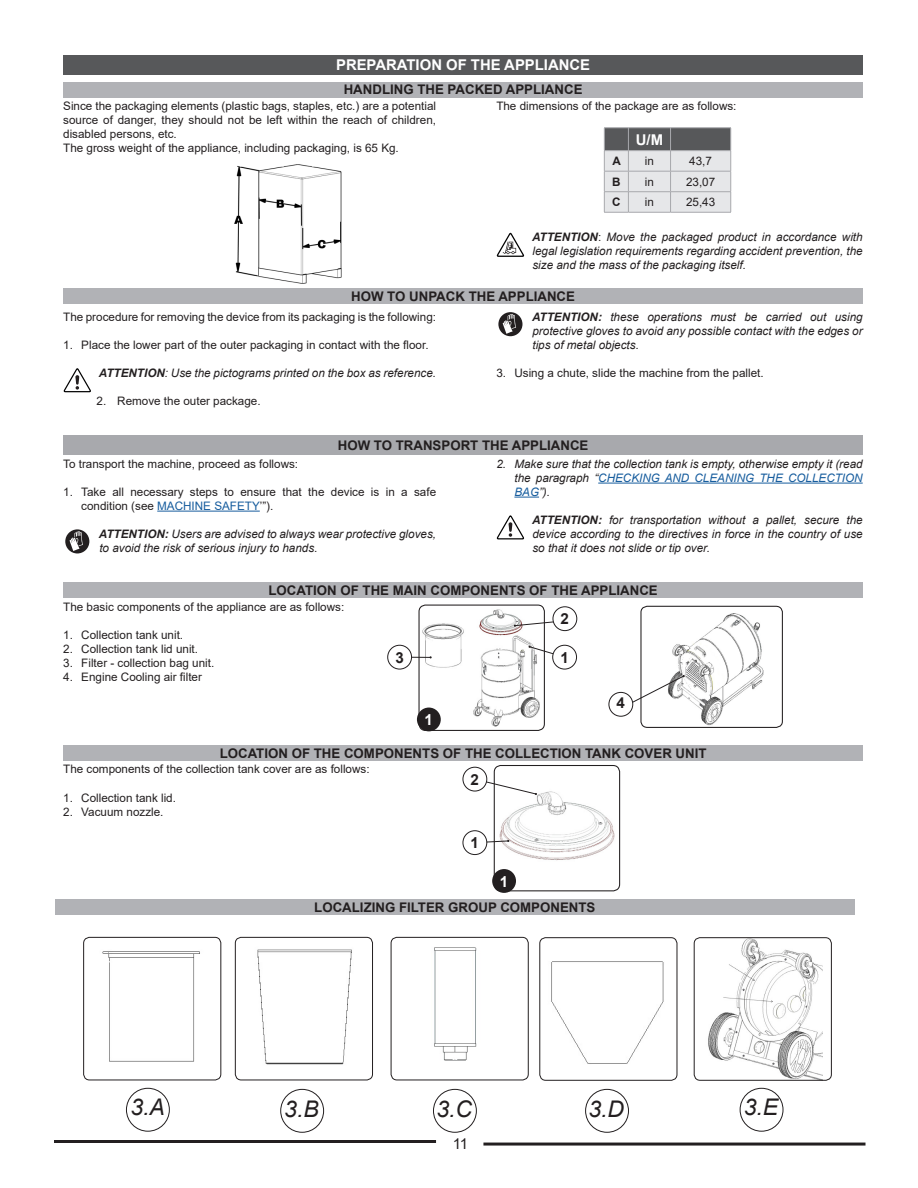
<style>
.page{position:relative;width:918px;height:1188px;background:#fff}
.page>*{position:absolute;margin:0;border:0;box-sizing:border-box;transform-origin:0 0}
.Sommario_paragrafi{font:italic 22.95px "Arial";color:#231f20}
.t1{font:700 15.15px "Arial";color:#231f20}
.t2{font:700 15.15px "Arial";color:#fff}
.t3{font:15px "Arial";color:#231f20}
.Titoli_capitolo__IT{font:700 14.85px "Arial";color:#fff}
.Titoli_paragrafo__IT{font:700 13.2px "Arial";color:#231f20}
.t4{font:11.7px/14px "Arial";color:#231f20;text-align:justify}
.t5{font:italic 11.7px/14px "Arial";color:#231f20;text-align:justify}
.t6{font:700 11.7px "Arial";color:#231f20}
.s1{font-weight:700}
.s2{font-style:normal}
.s3{color:#175d9e}
</style>
<div class="page">
<hr style="left:54px;top:1140px;width:382px;height:3px;background:#231f20">
<hr style="left:483px;top:1143px;width:382px;height:3px;background:#231f20">
<div style="left:64px;top:55px;width:799px;height:20px;background:#57585a"></div>
<div style="left:64px;top:82px;width:799px;height:15px;background:#b1b2b6"></div>
<svg style="left:63px;top:368px;width:28px;height:24px"></svg>
<div style="left:64px;top:289px;width:799px;height:15px;background:#b1b2b6"></div>
<div style="left:498px;top:312px;width:24px;height:24px;background:#231f20;border-radius:50%"></div>
<svg style="left:503px;top:314px;width:13px;height:20px"></svg>
<svg style="left:496px;top:233px;width:29px;height:24px"></svg>
<div style="left:64px;top:436px;width:799px;height:19px;background:#a8a9ad"></div>
<hr style="left:157px;top:511px;width:103px;height:1px;background:#175d9e">
<div style="left:65px;top:529px;width:24px;height:24px;background:#231f20;border-radius:50%"></div>
<svg style="left:70px;top:531px;width:13px;height:20px"></svg>
<hr style="left:598px;top:483px;width:265px;height:1px;background:#175d9e">
<svg style="left:514px;top:497px;width:25px;height:1px"></svg>
<svg style="left:496px;top:515px;width:28px;height:24px"></svg>
<div style="left:64px;top:583px;width:799px;height:15px;background:#b1b2b6"></div>
<div style="left:64px;top:745px;width:799px;height:15px;background:#b1b2b6"></div>
<img style="left:672px;top:613px;width:92px;height:113px">
<div style="left:55px;top:899px;width:799px;height:15px;background:#b1b2b6"></div>
<img style="left:234px;top:164px;width:108px;height:120px">
<img style="left:419px;top:605px;width:124px;height:125px">
<div style="left:419px;top:605px;width:126px;height:126px;border:1px solid #231f20;border-radius:7px"></div>
<img style="left:499px;top:791px;width:116px;height:79px">
<div style="left:494px;top:765px;width:126px;height:126px;border:1px solid #231f20;border-radius:7px"></div>
<hr style="left:400px;top:657px;width:31px;height:1px;background:#231f20">
<svg style="left:529px;top:646px;width:29px;height:12px"></svg>
<svg style="left:487px;top:840px;width:22px;height:3px"></svg>
<svg style="left:514px;top:621px;width:42px;height:6px"></svg>
<svg style="left:474px;top:779px;width:63px;height:16px"></svg>
<div style="left:388px;top:645px;width:24px;height:24px;background:#fff;border-radius:50%"></div>
<div style="left:387px;top:645px;width:25px;height:24px;border:1px solid #231f20;border-radius:50%"></div>
<div style="left:553px;top:645px;width:24px;height:24px;background:#fff;border-radius:50%"></div>
<div style="left:552px;top:645px;width:25px;height:24px;border:1px solid #231f20;border-radius:50%"></div>
<div style="left:463px;top:830px;width:24px;height:25px;border:1px solid #231f20;border-radius:50%"></div>
<div style="left:553px;top:607px;width:24px;height:24px;background:#fff;border-radius:50%"></div>
<div style="left:553px;top:607px;width:24px;height:24px;border:1px solid #231f20;border-radius:50%"></div>
<div style="left:463px;top:767px;width:24px;height:24px;background:#fff;border-radius:50%"></div>
<div style="left:463px;top:767px;width:24px;height:24px;border:1px solid #231f20;border-radius:50%"></div>
<div style="left:417px;top:708px;width:24px;height:23px;background:#231f20;border-radius:50%"></div>
<div style="left:492px;top:869px;width:24px;height:24px;background:#231f20;border-radius:50%"></div>
<div style="left:609px;top:692px;width:24px;height:25px;border:1px solid #231f20;border-radius:50%"></div>
<svg style="left:632px;top:675px;width:53px;height:28px"></svg>
<div style="left:640px;top:606px;width:143px;height:122px;border:1px solid #231f20;border-radius:6px"></div>
<div style="left:83px;top:937px;width:138px;height:143px;border:1px solid #231f20;border-radius:6px"></div>
<img style="left:102px;top:951px;width:98px;height:111px">
<div style="left:235px;top:937px;width:138px;height:143px;border:1px solid #231f20;border-radius:6px"></div>
<img style="left:257px;top:949px;width:95px;height:116px">
<div style="left:391px;top:937px;width:138px;height:143px;border:1px solid #231f20;border-radius:6px"></div>
<img style="left:434px;top:947px;width:43px;height:114px">
<img style="left:551px;top:961px;width:113px;height:103px">
<div style="left:539px;top:937px;width:138px;height:144px;border:1px solid #231f20;border-radius:6px"></div>
<img style="left:708px;top:939px;width:115px;height:140px">
<div style="left:694px;top:937px;width:138px;height:144px;border:1px solid #231f20;border-radius:6px"></div>
<div style="left:126px;top:1088px;width:44px;height:44px;border:1px solid #231f20;border-radius:50%"></div>
<div style="left:280px;top:1089px;width:44px;height:44px;border:1px solid #231f20;border-radius:50%"></div>
<div style="left:433px;top:1089px;width:44px;height:44px;border:1px solid #231f20;border-radius:50%"></div>
<div style="left:585px;top:1089px;width:44px;height:44px;border:1px solid #231f20;border-radius:50%"></div>
<div style="left:740px;top:1088px;width:43px;height:44px;border:1px solid #231f20;border-radius:50%"></div>
<svg style="left:604px;top:128px;width:127px;height:85px;background:#bdbec0"></svg>
<hr style="left:628px;top:150px;width:43px;height:1px;background:#a8a9ad">
<hr style="left:671px;top:150px;width:60px;height:1px;background:#a8a9ad">
<p class="Titoli_capitolo__IT" style="left:336px;top:55px;width:256px">PREPARATION OF THE APPLIANCE</p>
<p class="t4" style="left:63px;top:99px;width:374px">Since the packaging elements (plastic bags, staples, etc.) are a potential source of danger, they should not be left within the reach of children, disabled persons, etc.</p>
<p class="t4" style="left:63px;top:141px;width:337px">The gross weight of the appliance, including packaging, is 65 Kg.</p>
<p class="Titoli_paragrafo__IT" style="left:344px;top:80px;width:240px">HANDLING THE PACKED APPLIANCE</p>
<p class="t4" style="left:496px;top:99px;width:242px">The dimensions of the package are as follows:</p>
<p class="Titoli_capitolo__IT" style="left:636px;top:129px;width:29px">U/M</p>
<p class="t6" style="left:612px;top:153px;width:10px">A</p>
<p class="t4" style="left:645px;top:154px;width:11px">in</p>
<p class="t4" style="left:689px;top:154px;width:24px">43,7</p>
<p class="t6" style="left:612px;top:173px;width:10px">B</p>
<p class="t4" style="left:645px;top:175px;width:11px">in</p>
<p class="t4" style="left:686px;top:175px;width:31px">23,07</p>
<p class="t6" style="left:612px;top:194px;width:10px">C</p>
<p class="t4" style="left:645px;top:195px;width:11px">in</p>
<p class="t4" style="left:686px;top:195px;width:31px">25,43</p>
<p class="t5" style="left:532px;top:230px;width:332px"><span class="s1">ATTENTION</span><span class="s2">:</span> Move the packaged product in accordance with legal legislation requirements regarding accident prevention, the size and the mass of the packaging itself.</p>
<p class="Titoli_paragrafo__IT" style="left:351px;top:287px;width:225px">HOW TO UNPACK THE APPLIANCE</p>
<p class="t5" style="left:532px;top:310px;width:332px"><span class="s1">ATTENTION:</span> these operations must be carried out using protective gloves to avoid any possible contact with the edges or tips of metal objects.</p>
<p class="t4" style="left:496px;top:366px;width:269px">3. Using a chute, slide the machine from the pallet.</p>
<p class="t4" style="left:63px;top:309px;width:374px">The procedure for removing the device from its packaging is the following:</p>
<p class="t4" style="left:63px;top:338px;width:367px">1. Place the lower part of the outer packaging in contact with the floor.</p>
<p class="t5" style="left:99px;top:366px;width:339px"><span class="s1">ATTENTION</span>: Use the pictograms printed on the box as reference.</p>
<p class="t4" style="left:97px;top:394px;width:166px">2. Remove the outer package.</p>
<p class="Titoli_paragrafo__IT" style="left:338px;top:436px;width:252px">HOW TO TRANSPORT THE APPLIANCE</p>
<p class="t4" style="left:63px;top:457px;width:236px">To transport the machine, proceed as follows:</p>
<p class="t4" style="left:81px;top:485px;width:356px;text-indent:-18px">1. Take all necessary steps to ensure that the device is in a safe condition (see <span class="s3">MACHINE SAFETY</span>’”).</p>
<p class="t5" style="left:99px;top:527px;width:339px"><span class="s1">ATTENTION:</span> Users are advised to always wear protective gloves, to avoid the risk of serious injury to hands<span class="s2">.</span></p>
<p class="t5" style="left:514px;top:457px;width:350px;text-indent:-18px">2. Make sure that the collection tank is empty, otherwise empty it (read the paragraph “<span class="s3">CHECKING AND CLEANING THE COLLECTION BAG</span>”).</p>
<p class="t5" style="left:532px;top:513px;width:332px"><span class="s1">ATTENTION:</span> for transportation without a pallet, secure the device according to the directives in force in the country of use so that it does not slide or tip over.</p>
<p class="Titoli_paragrafo__IT" style="left:268px;top:581px;width:391px">LOCATION OF THE MAIN COMPONENTS OF THE APPLIANCE</p>
<p class="t4" style="left:63px;top:600px;width:283px">The basic components of the appliance are as follows:</p>
<p class="t4" style="left:63px;top:628px;width:121px">1. Collection tank unit.</p>
<p class="t4" style="left:63px;top:642px;width:136px">2. Collection tank lid unit.</p>
<p class="t4" style="left:63px;top:656px;width:153px">3. Filter - collection bag unit.</p>
<p class="t4" style="left:63px;top:670px;width:140px">4. Engine Cooling air filter</p>
<p class="t1" style="left:561px;top:608px;width:10px">2</p>
<p class="t1" style="left:395px;top:647px;width:10px">3</p>
<p class="t1" style="left:560px;top:647px;width:10px">1</p>
<p class="t2" style="left:425px;top:709px;width:10px">1</p>
<p class="t1" style="left:616px;top:692px;width:10px">4</p>
<p class="Titoli_paragrafo__IT" style="left:220px;top:744px;width:488px">LOCATION OF THE COMPONENTS OF THE COLLECTION TANK COVER UNIT</p>
<p class="t4" style="left:63px;top:762px;width:308px">The components of the collection tank cover are as follows:</p>
<p class="t4" style="left:63px;top:790px;width:114px">1. Collection tank lid.</p>
<p class="t4" style="left:63px;top:804px;width:102px">2. Vacuum nozzle.</p>
<p class="t1" style="left:471px;top:769px;width:10px">2</p>
<p class="t1" style="left:471px;top:832px;width:10px">1</p>
<p class="t2" style="left:500px;top:871px;width:10px">1</p>
<p class="Titoli_paragrafo__IT" style="left:314px;top:898px;width:283px">LOCALIZING FILTER GROUP COMPONENTS</p>
<p class="Sommario_paragrafi" style="left:130px;top:1093px;width:36px">3.A</p>
<p class="Sommario_paragrafi" style="left:284px;top:1094px;width:36px">3.B</p>
<p class="Sommario_paragrafi" style="left:436px;top:1094px;width:37px">3.C</p>
<p class="Sommario_paragrafi" style="left:589px;top:1094px;width:37px">3.D</p>
<p class="Sommario_paragrafi" style="left:744px;top:1093px;width:36px">3.E</p>
<p class="t3" style="left:453px;top:1134px;width:17px">11</p>
</div>
